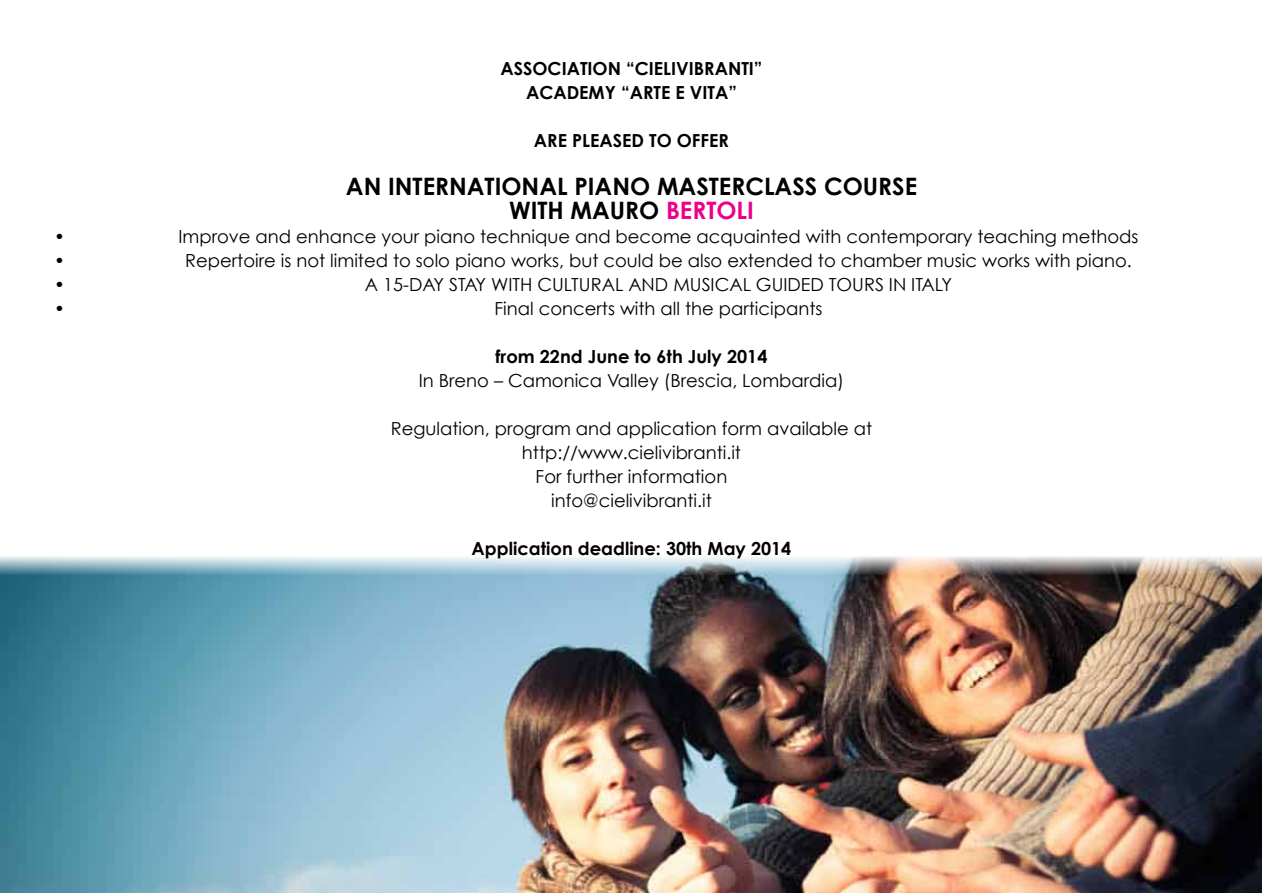
<style>
.page{position:relative;width:1263px;height:893px;background:#fff}
.page>*{position:absolute;margin:0;border:0;box-sizing:border-box;transform-origin:0 0}
.t1{font:700 24px/24px "Century Gothic";color:#000;text-align:center}
.t2{font:18px/24px "Century Gothic";color:#000;text-align:center}
.t3{font:700 18px/24px "Century Gothic";color:#000;text-align:center}
.s1{color:#ec008c}
</style>
<div class="page">
<img style="left:0;top:556px;width:1262px;height:337px">
<p class="t3" style="left:500px;top:56px;width:264px">ASSOCIATION “CIELIVIBRANTI”<br>ACADEMY “ARTE E VITA”</p>
<p class="t3" style="left:534px;top:128px;width:197px">ARE PLEASED TO OFFER</p>
<h1 class="t1" style="left:346px;top:173px;width:573px">AN INTERNATIONAL PIANO MASTERCLASS COURSE<br>WITH MAURO <span class="s1">BERTOLI</span></h1>
<p class="t2" style="left:54px;top:224px;width:12px">•</p>
<p class="t2" style="left:178px;top:224px;width:961px">Improve and enhance your piano technique and become acquainted with contemporary teaching methods</p>
<p class="t2" style="left:54px;top:248px;width:12px">•</p>
<p class="t2" style="left:185px;top:248px;width:948px">Repertoire is not limited to solo piano works, but could be also extended to chamber music works with piano.</p>
<p class="t2" style="left:54px;top:272px;width:12px">•</p>
<p class="t2" style="left:365px;top:272px;width:589px">A 15-DAY STAY WITH CULTURAL AND MUSICAL GUIDED TOURS IN ITALY</p>
<p class="t2" style="left:54px;top:296px;width:12px">•</p>
<p class="t2" style="left:494px;top:296px;width:329px">Final concerts with all the participants</p>
<p class="t3" style="left:496px;top:344px;width:273px">from 22nd June to 6th July 2014</p>
<p class="t2" style="left:419px;top:368px;width:427px">In Breno – Camonica Valley (Brescia, Lombardia)</p>
<p class="t2" style="left:391px;top:416px;width:483px">Regulation, program and application form available at http://www.cielivibranti.it<br>For further information<br>info@cielivibranti.it</p>
<p class="t3" style="left:472px;top:536px;width:321px">Application deadline: 30th May 2014</p>
</div>
